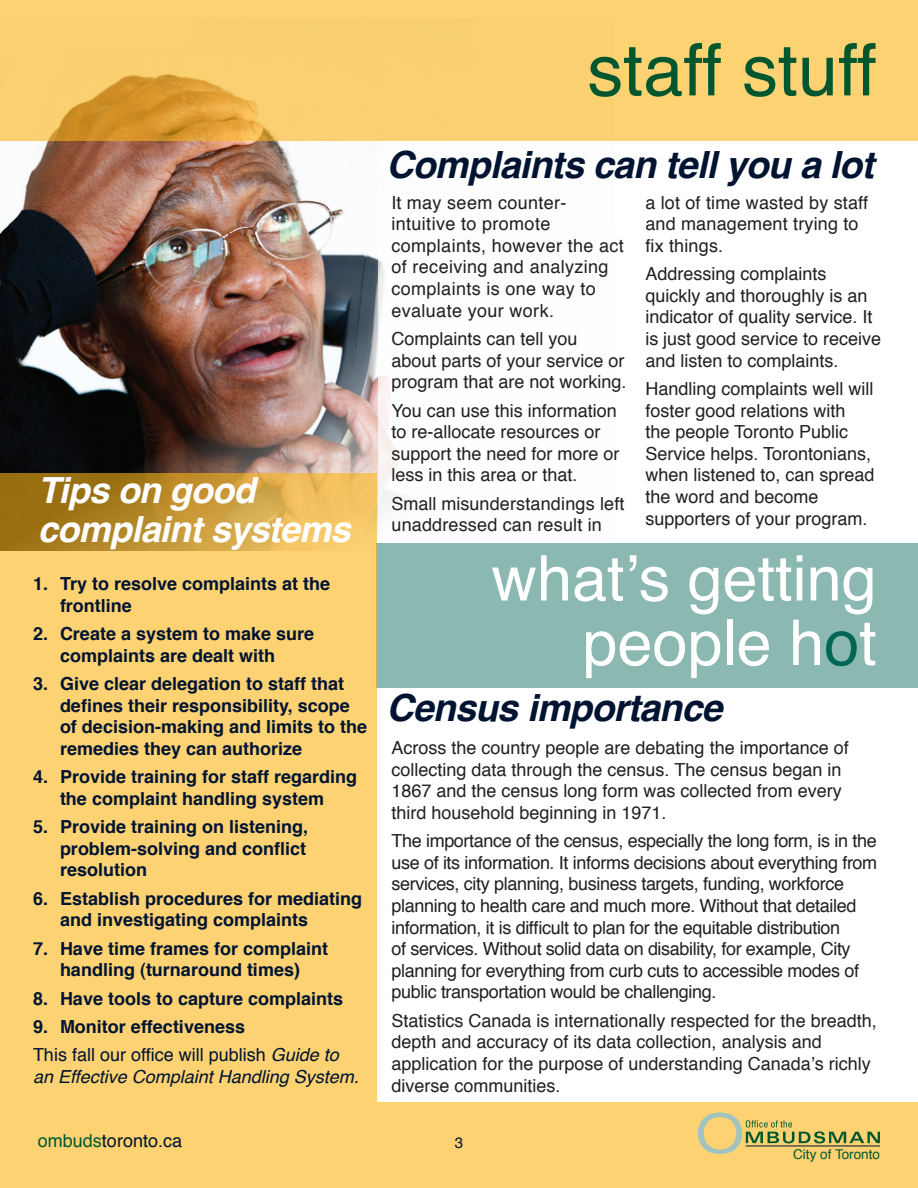
<style>
.page{position:relative;width:918px;height:1188px;background:#fff}
.page>*{position:absolute;margin:0;border:0;box-sizing:border-box;transform-origin:0 0}
.t1{font:72px "Helvetica";color:#00572f}
.t2{font:63px/64.5px "Helvetica";color:#fff;text-align:right}
.t3{font:italic 700 37.5px "Helvetica";letter-spacing:-.02em;color:#001330}
.t4{font:italic 700 36px/39px "Helvetica";letter-spacing:-.02em;color:#fff}
.t5{font:18px/21.6px "Helvetica";color:#231f20}
.t6{font:700 18px/21.6px "Helvetica";color:#001330}
.t7{font:18px/21.6px "Helvetica";letter-spacing:-.02em;color:#231f20}
.t8{font:18px/21.6px "Helvetica";letter-spacing:.02em;color:#231f20}
.t9{font:18px/28.3px "Helvetica";color:#001330}
.t10{font:italic 18px "Helvetica";color:#001330}
.t11{font:15px "Helvetica";color:#001330}
.t12{font:13.5px "Helvetica";color:#00572f}
.s1{font-weight:700}
.s2{font-style:italic}
.s3{color:#00572f}
.s4{color:#006756}
</style>
<div class="page">
<div style="left:0;top:1102px;width:918px;height:86px;background:#fcd273"></div>
<svg style="left:698px;top:1113px;width:182px;height:41px"></svg>
<img style="left:1px;top:140px;width:377px;height:403px">
<svg style="left:0;top:0;width:918px;height:140px;fill:#fad071"></svg>
<div style="left:376px;top:543px;width:542px;height:145px;background:#8bb8b1"></div>
<svg style="left:0;top:474px;width:376px;height:628px;fill:#fcd273"></svg>
<h3 class="t4" style="left:38px;top:471px;width:314px">Tips on good complaint systems</h3>
<p class="t6" style="left:60px;top:573px;width:272px;text-indent:-27px">1. Try to resolve complaints at the frontline</p>
<p class="t6" style="left:60px;top:623px;width:256px;text-indent:-27px">2. Create a system to make sure complaints are dealt with</p>
<p class="t6" style="left:60px;top:673px;width:309px;text-indent:-27px">3. Give clear delegation to staff that defines their responsibility, scope of decision-making and limits to the remedies they can authorize</p>
<p class="t6" style="left:33px;top:766px;width:326px;text-align:center">4. Provide training for staff regarding the complaint handling system</p>
<p class="t6" style="left:60px;top:816px;width:250px;text-align:justify;text-indent:-27px">5. Provide training on listening, problem-solving and conflict resolution</p>
<p class="t6" style="left:60px;top:888px;width:304px;text-indent:-27px">6. Establish procedures for mediating and investigating complaints</p>
<p class="t6" style="left:33px;top:938px;width:297px;text-align:center">7. Have time frames for complaint handling (turnaround times)</p>
<p class="t6" style="left:33px;top:988px;width:312px">8. Have tools to capture complaints</p>
<p class="t9" style="left:33px;top:1013px;width:307px"><span class="s1">9. Monitor effectiveness<br></span>This fall our office will publish <span class="s2">Guide to</span></p>
<p class="t10" style="left:33px;top:1062px;width:327px">an Effective Complaint Handling System.</p>
<p class="t9" style="left:38px;top:1127px;width:146px"><span class="s3">ombuds</span>toronto.ca</p>
<h1 class="t1" style="left:587px;top:15px;width:291px">staff stuff</h1>
<h3 class="t3" style="left:386px;top:133px;width:489px">Complaints can tell you a lot</h3>
<p class="t5" style="left:645px;top:192px;width:224px">a lot of time wasted by staff and management trying to fix things.</p>
<p class="t5" style="left:645px;top:264px;width:237px">Addressing complaints quickly and thoroughly is an indicator of quality service. It is just good service to receive and listen to complaints.</p>
<p class="t5" style="left:645px;top:378px;width:231px">Handling complaints well will foster good relations with the people Toronto Public<br>Service helps. Torontonians, when listened to, can spread the word and become supporters of your program.</p>
<h2 class="t2" style="left:492px;top:548px;width:387px">what’s getting people h<span class="s4">o</span>t</h2>
<p class="t8" style="left:392px;top:192px;width:234px">It may seem counter&shy;intuitive to promote complaints, however the act of receiving and analyzing complaints is one way to evaluate your work.</p>
<p class="t5" style="left:392px;top:328px;width:237px">Complaints can tell you about parts of your service or program that are not working.</p>
<p class="t5" style="left:392px;top:400px;width:230px">You can use this information to re-allocate resources or support the need for more or less in this area or that.</p>
<p class="t5" style="left:392px;top:493px;width:235px">Small misunderstandings left unaddressed can result in</p>
<h3 class="t3" style="left:386px;top:677px;width:337px">Census importance</h3>
<p class="t5" style="left:392px;top:738px;width:459px">Across the country people are debating the importance of collecting data through the census. The census began in 1867 and the census long form was collected from every third household beginning in 1971.</p>
<p class="t7" style="left:392px;top:831px;width:487px">The importance of the census, especially the long form, is in the use of its information. It informs decisions about everything from services, city planning, business targets, funding, workforce planning to health care and much more. Without that detailed information, it is difficult to plan for the equitable distribution<br>of services. Without solid data on disability, for example, City planning for everything from curb cuts to accessible modes of public transportation would be challenging.</p>
<p class="t5" style="left:392px;top:1010px;width:487px">Statistics Canada is internationally respected for the breadth, depth and accuracy of its data collection, analysis and application for the purpose of understanding Canada’s richly diverse communities.</p>
<p class="t11" style="left:455px;top:1131px;width:10px">3</p>
<p class="t12" style="left:793px;top:1144px;width:88px">City of Toronto</p>
</div>
